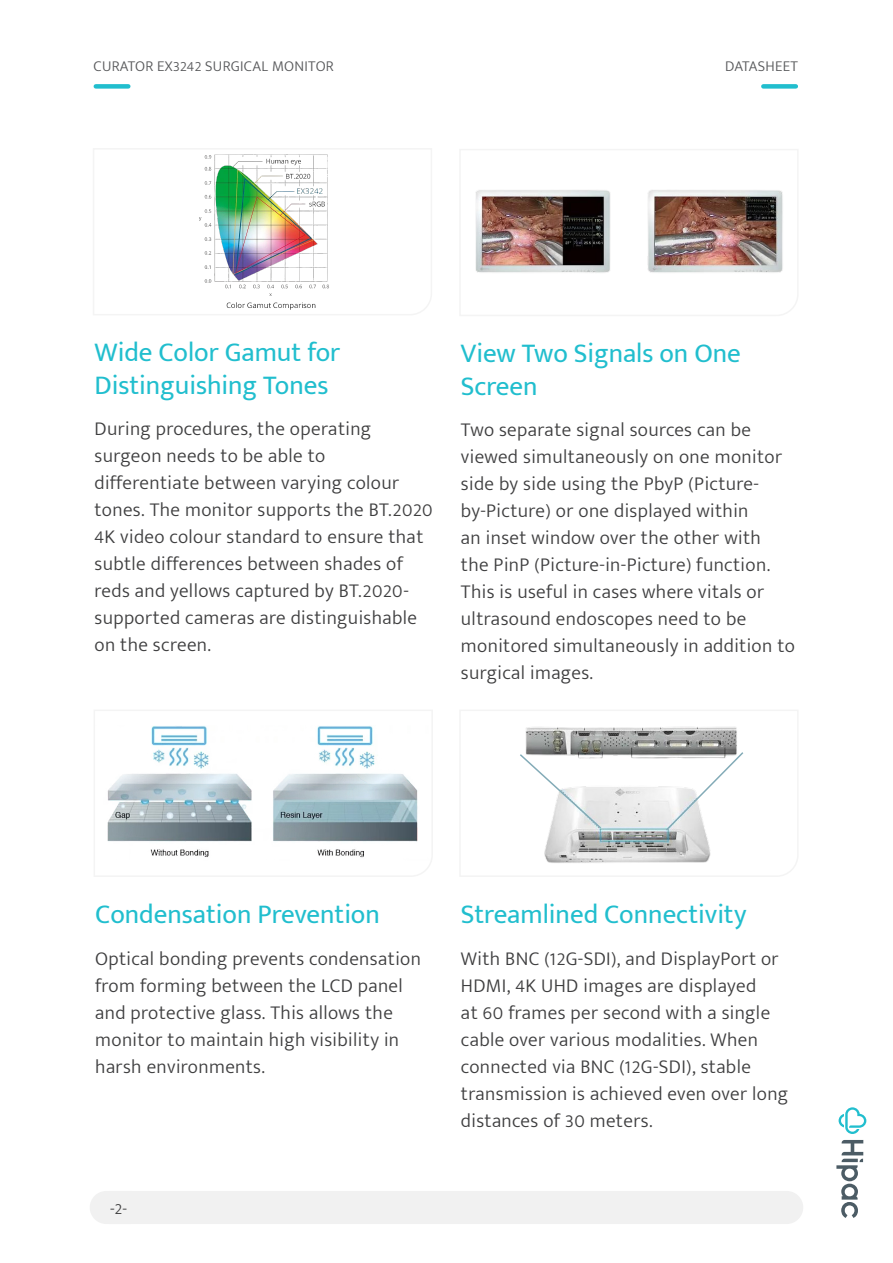
<style>
.page{position:relative;width:893px;height:1263px;background:#fff}
.page>*{position:absolute;margin:0;border:0;box-sizing:border-box;transform-origin:0 0}
.Body_Text_2{font:27px/33px "Mukta Mahee";color:#21bece}
.t1{font:300 19.5px/27px "Mukta Mahee";letter-spacing:.02em;color:#3e3e3f}
.t2{font:300 16.5px "Mukta Mahee";color:#3e3e3f}
.t3{font:300 15px "Mukta Mahee";letter-spacing:.02em;color:#57585a}
</style>
<div class="page">
<div style="left:90px;top:1191px;width:713px;height:33px;background:#f1f1f1;border-radius:17px"></div>
<svg style="left:839px;top:1107px;width:27px;height:27px"></svg>
<svg style="left:836px;top:1140px;width:27px;height:78px"></svg>
<div style="left:763px;top:84px;width:33px;height:5px;background:#21bece"></div>
<div style="left:96px;top:84px;width:32px;height:5px;background:#21bece"></div>
<svg style="left:93px;top:148px;width:339px;height:167px"></svg>
<img style="left:460px;top:149px;width:338px;height:167px">
<svg style="left:94px;top:710px;width:339px;height:167px"></svg>
<svg style="left:460px;top:710px;width:338px;height:167px"></svg>
<svg style="left:518px;top:753px;width:85px;height:77px"></svg>
<svg style="left:664px;top:750px;width:81px;height:82px"></svg>
<p class="t3" style="left:94px;top:57px;width:242px">CURATOR EX3242 SURGICAL MONITOR</p>
<p class="t3" style="left:725px;top:57px;width:74px">DATASHEET</p>
<p class="t3" style="left:94px;top:57px;width:138px">S GICAL MONITORS</p>
<p class="Body_Text_2" style="left:94px;top:335px;width:247px">Wide Color Gamut for<br>Distinguishing Tones</p>
<p class="t1" style="left:94px;top:415px;width:340px">During procedures, the operating surgeon needs to be able to differentiate between varying colour tones. The monitor supports the BT.2020<br>4K video colour standard to ensure that subtle differences between shades of reds and yellows captured by BT.2020- supported cameras are distinguishable on the screen.</p>
<p class="Body_Text_2" style="left:461px;top:336px;width:281px">View Two Signals on One<br>Screen</p>
<p class="t1" style="left:461px;top:416px;width:335px">Two separate signal sources can be viewed simultaneously on one monitor side by side using the PbyP (Picture&shy;by-Picture) or one displayed within<br>an inset window over the other with<br>the PinP (Picture-in-Picture) function.<br>This is useful in cases where vitals or ultrasound endoscopes need to be monitored simultaneously in addition to surgical images.</p>
<p class="Body_Text_2" style="left:95px;top:897px;width:286px">Condensation Prevention</p>
<p class="t1" style="left:95px;top:945px;width:327px">Optical bonding prevents condensation from forming between the LCD panel and protective glass. This allows the monitor to maintain high visibility in harsh environments.</p>
<p class="t2" style="left:110px;top:1198px;width:18px">-2-</p>
<p class="Body_Text_2" style="left:461px;top:897px;width:287px">Streamlined Connectivity</p>
<p class="t1" style="left:461px;top:945px;width:329px">With BNC (12G-SDI), and DisplayPort or HDMI, 4K UHD images are displayed<br>at 60 frames per second with a single cable over various modalities. When connected via BNC (12G-SDI), stable transmission is achieved even over long distances of 30 meters.</p>
</div>
